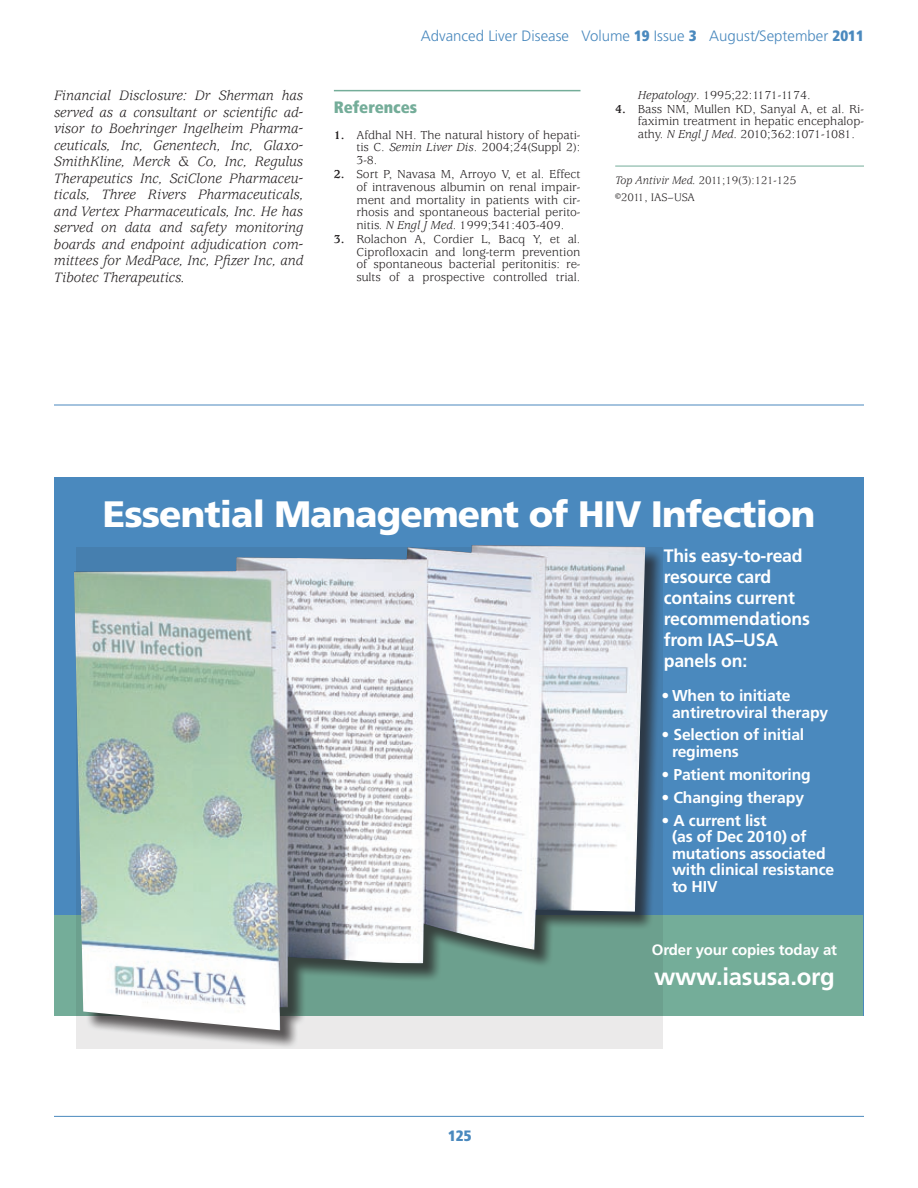
<style>
.page{position:relative;width:918px;height:1188px;background:#fff}
.page>*{position:absolute;margin:0;border:0;box-sizing:border-box;transform-origin:0 0}
.t1{font:900 36.75px "Frutiger";letter-spacing:-.025em;color:#fff}
.t2{font:700 24px "Frutiger";letter-spacing:-.01em;color:#fff}
.t3{font:700 18px/21px "Frutiger";letter-spacing:-.01em;color:#fff}
.t4{font:900 condensed 16.5px "Frutiger";letter-spacing:-.005em;color:#74ad99}
.t5{font:700 15.75px/16.5px "Frutiger";letter-spacing:-.01em;color:#fff}
.t6{font:italic 15px/16.5px "Usherwood";letter-spacing:-.005em;color:#231f20;text-align:justify}
.t7{font:300 15px "Frutiger";color:#4a89be}
.t8{font:700 15px "Frutiger";letter-spacing:-.01em;color:#fff}
.t9{font:900 condensed 15px "Frutiger";color:#4a89be}
.t10{font:12.75px/12.8px "Usherwood";letter-spacing:-.005em;color:#231f20;text-align:justify}
.t11{font:12px/16.2px "Usherwood";letter-spacing:-.005em;color:#231f20}
.s1{font-weight:900;font-stretch:condensed}
.s2{font-weight:700}
.s3{font-style:italic}
</style>
<div class="page">
<div style="left:54px;top:478px;width:810px;height:538px;background:#4a89be"></div>
<div style="left:55px;top:915px;width:808px;height:101px;background:#74ad99"></div>
<div style="left:76px;top:547px;width:587px;height:502px;background:#231f20;opacity:.75"></div>
<img style="left:74px;top:545px;width:571px;height:485px">
<hr style="left:334px;top:90px;width:246px;height:1px;background:#74ad99">
<hr style="left:615px;top:166px;width:249px;height:1px;background:#74ad99">
<hr style="left:54px;top:405px;width:810px;height:1px;background:#4a89be">
<hr style="left:54px;top:1116px;width:810px;height:1px;background:#4a89be">
<p class="t7" style="left:421px;top:27px;width:445px">Advanced Liver Disease Volume <span class="s1">19</span> Issue <span class="s1">3</span> August/September <span class="s1">2011</span></p>
<p class="t6" style="left:54px;top:88px;width:251px">Financial Disclosure: Dr Sherman has served as a consultant or scientific ad&shy;visor to Boehringer Ingelheim Pharma&shy;ceuticals, Inc, Genentech, Inc, Glaxo-SmithKline, Merck &amp; Co, Inc, Regulus Therapeutics Inc, SciClone Pharmaceu&shy;ticals, Three Rivers Pharmaceuticals, and Vertex Pharmaceuticals, Inc. He has served on data and safety monitoring boards and endpoint adjudication com&shy;mittees for MedPace, Inc, Pfizer Inc, and Tibotec Therapeutics.</p>
<p class="t4" style="left:334px;top:97px;width:85px">References</p>
<p class="t10" style="left:356px;top:129px;width:226px;text-indent:-23px"><span class="s2">1.</span> Afdhal NH. The natural history of hepati&shy;tis C. <span class="s3">Semin Liver Dis</span>. 2004;24(Suppl 2):<br>3-8.</p>
<p class="t10" style="left:356px;top:168px;width:226px;text-indent:-23px"><span class="s2">2.</span> Sort P, Navasa M, Arroyo V, et al. Effect of intravenous albumin on renal impair&shy;ment and mortality in patients with cir&shy;rhosis and spontaneous bacterial perito&shy;nitis. <span class="s3">N Engl J Med</span>. 1999;341:403-409.</p>
<p class="t10" style="left:356px;top:233px;width:226px;text-indent:-23px"><span class="s2">3.</span> Rolachon A, Cordier L, Bacq Y, et al.<br>Ciprofloxacin and long-term prevention of spontaneous bacterial peritonitis: re&shy;sults of a prospective controlled trial.</p>
<p class="t10" style="left:638px;top:89px;width:175px"><span class="s3">Hepatology</span>. 1995;22:1171-1174.</p>
<p class="t10" style="left:638px;top:103px;width:228px;text-indent:-23px"><span class="s2">4.</span> Bass NM, Mullen KD, Sanyal A, et al. Ri&shy;faximin treatment in hepatic encephalop&shy;athy. <span class="s3">N Engl J Med</span>. 2010;362:1071-1081.</p>
<p class="t11" style="left:615px;top:173px;width:183px"><span class="s3">Top Antivir Med.</span> 2011;19(3):121-125 ©2011, IAS–USA</p>
<p class="t1" style="left:103px;top:492px;width:714px">Essential Management of HIV Infection</p>
<p class="t3" style="left:664px;top:545px;width:148px">This easy-to-read resource card contains current recommendations from IAS–USA panels on:</p>
<p class="t5" style="left:672px;top:687px;width:158px;text-indent:-11px">• When to initiate antiretroviral therapy</p>
<p class="t5" style="left:672px;top:727px;width:134px;text-indent:-11px">• Selection of initial regimens</p>
<p class="t5" style="left:662px;top:766px;width:151px">• Patient monitoring</p>
<p class="t5" style="left:662px;top:789px;width:144px">• Changing therapy</p>
<p class="t5" style="left:672px;top:812px;width:164px;text-indent:-11px">• A current list<br>(as of Dec 2010) of mutations associated with clinical resistance to HIV</p>
<p class="t9" style="left:448px;top:1127px;width:25px">125</p>
<p class="t8" style="left:652px;top:941px;width:187px">Order your copies today at</p>
<p class="t2" style="left:654px;top:962px;width:182px">www.iasusa.org</p>
</div>
